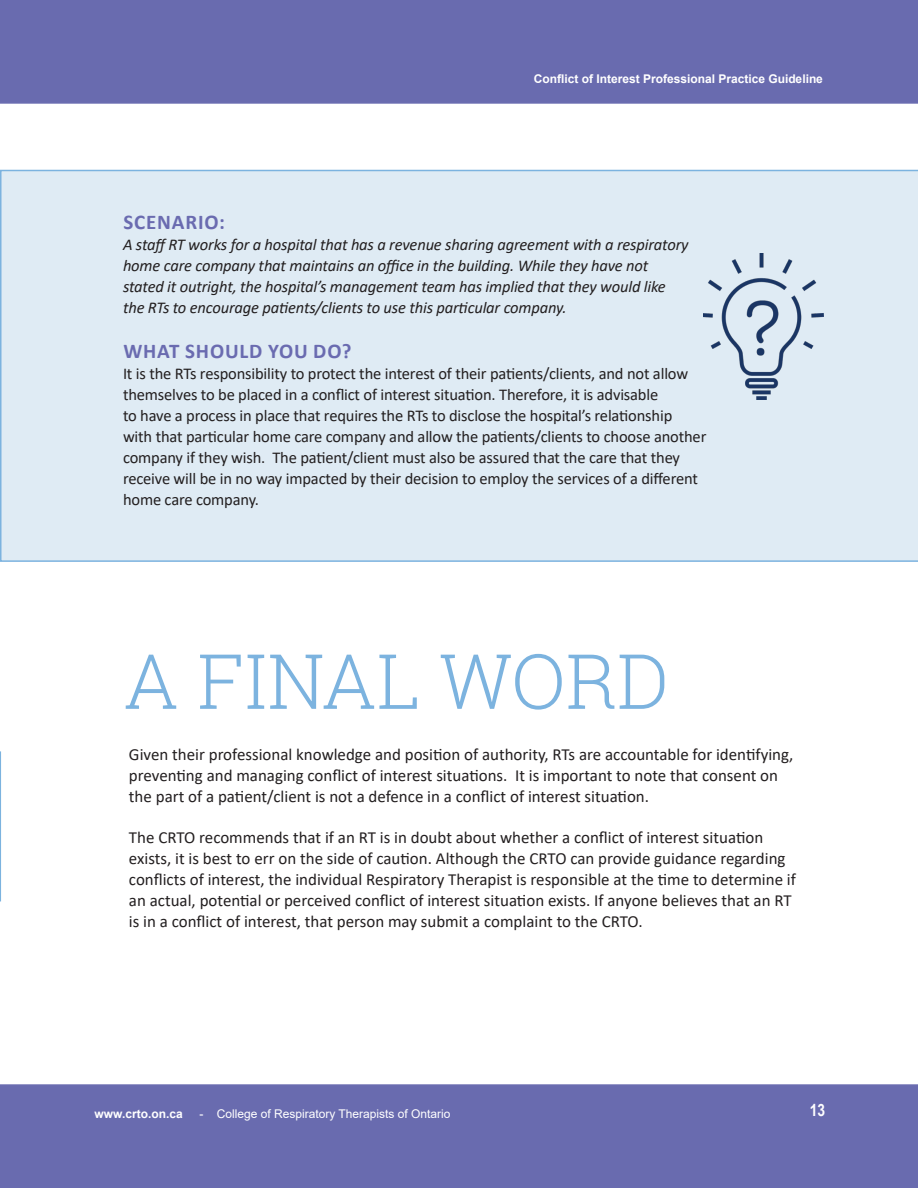
<style>
.page{position:relative;width:918px;height:1188px;background:#fff}
.page>*{position:absolute;margin:0;border:0;box-sizing:border-box;transform-origin:0 0}
.Page_Header_-_Blue{font:300 76.2px "Roboto Slab";color:#7cb3df}
.Page_Section_Title{font:700 21px "Calibri";letter-spacing:.04em;color:#6a6bb0}
.Page_Header_Subtext{font:16.95px/21.1px "Calibri";color:#231f20}
.t1{font:700 16.95px "Arial Narrow";color:#fff}
.Page_Section_Title-2{font:16.5px/21px "Calibri";letter-spacing:-.01em;color:#231f20}
.Page_Section_Title-3{font:italic 16.5px/21px "Calibri";letter-spacing:-.01em;color:#231f20}
.t2{font:700 12px "Arial";color:#fff}
.t3{font:12px "Arial";color:#fff}
</style>
<div class="page">
<div style="left:0;top:1084px;width:918px;height:104px;background:#696baf"></div>
<div style="left:0;top:0;width:918px;height:104px;background:#696baf"></div>
<svg style="left:0;top:751px;width:1px;height:150px"></svg>
<div style="left:0;top:170px;width:918px;height:392px;background:#dfebf4"></div>
<img style="left:703px;top:253px;width:120px;height:147px">
<p class="t2" style="left:534px;top:70px;width:291px">Conflict of Interest Professional Practice Guideline</p>
<p class="Page_Section_Title" style="left:123px;top:207px;width:103px">SCENARIO:</p>
<p class="Page_Section_Title-3" style="left:123px;top:233px;width:567px">A staff RT works for a hospital that has a revenue sharing agreement with a respiratory home care company that maintains an office in the building. While they have not stated it outright, the hospital’s management team has implied that they would like the RTs to encourage patients/clients to use this particular company.</p>
<p class="Page_Section_Title" style="left:123px;top:337px;width:230px">WHAT SHOULD YOU DO?</p>
<p class="Page_Section_Title-2" style="left:123px;top:363px;width:585px">It is the RTs responsibility to protect the interest of their patients/clients, and not allow themselves to be placed in a conflict of interest situation. Therefore, it is advisable<br>to have a process in place that requires the RTs to disclose the hospital’s relationship<br>with that particular home care company and allow the patients/clients to choose another company if they wish. The patient/client must also be assured that the care that they receive will be in no way impacted by their decision to employ the services of a different home care company.</p>
<p class="Page_Header_-_Blue" style="left:124px;top:629px;width:547px">A FINAL WORD</p>
<p class="Page_Header_Subtext" style="left:129px;top:744px;width:666px">Given their professional knowledge and position of authority, RTs are accountable for identifying, preventing and managing conflict of interest situations. It is important to note that consent on the part of a patient/client is not a defence in a conflict of interest situation.</p>
<p class="Page_Header_Subtext" style="left:129px;top:826px;width:669px">The CRTO recommends that if an RT is in doubt about whether a conflict of interest situation exists, it is best to err on the side of caution. Although the CRTO can provide guidance regarding conflicts of interest, the individual Respiratory Therapist is responsible at the time to determine if an actual, potential or perceived conflict of interest situation exists. If anyone believes that an RT is in a conflict of interest, that person may submit a complaint to the CRTO.</p>
<p class="t2" style="left:94px;top:1105px;width:90px">www.crto.on.ca</p>
<p class="t3" style="left:199px;top:1106px;width:253px">- College of Respiratory Therapists of Ontario</p>
<p class="t1" style="left:810px;top:1097px;width:17px">13</p>
</div>
